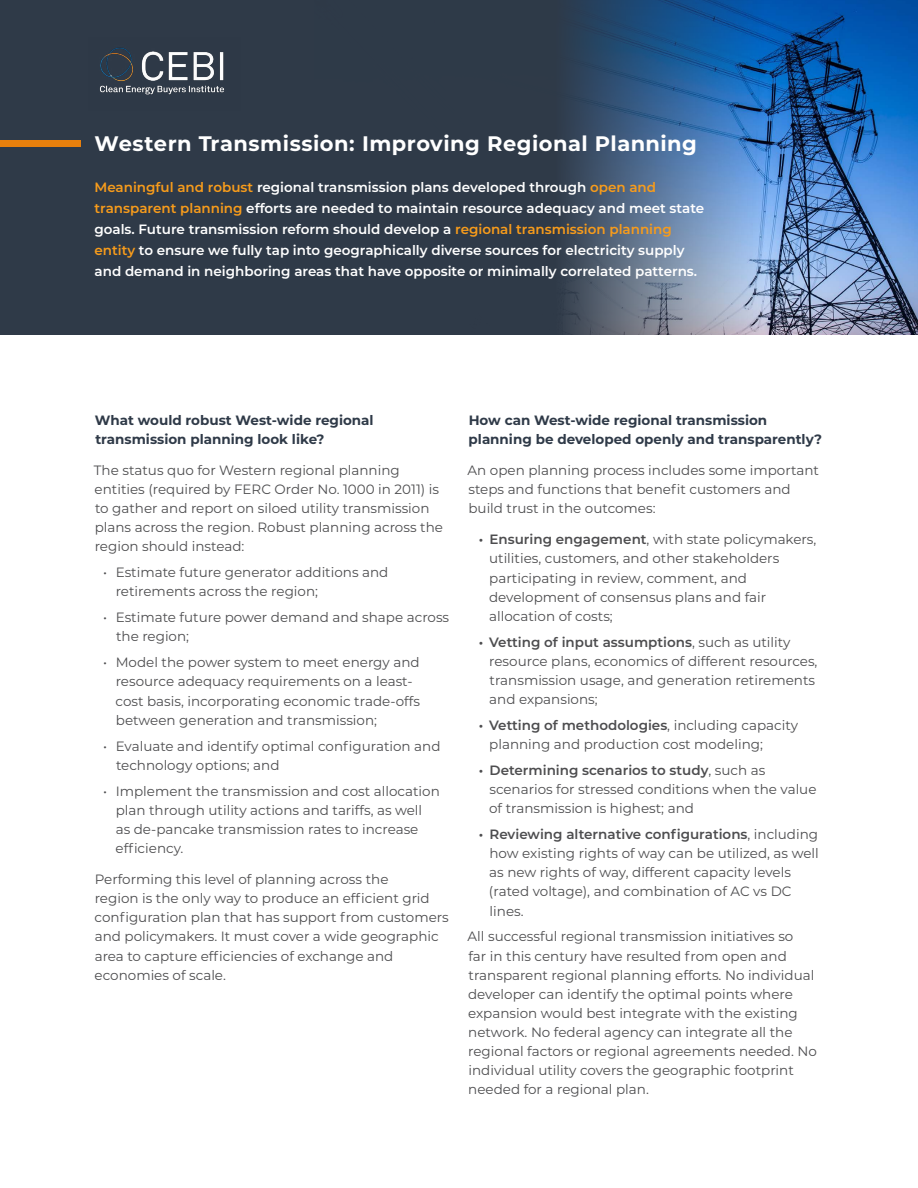
<style>
.page{position:relative;width:918px;height:1188px;background:#fff}
.page>*{position:absolute;margin:0;border:0;box-sizing:border-box;transform-origin:0 0}
.t1{font:700 21px "Montserrat";letter-spacing:.02em;color:#fff}
.t2{font:13.5px/19.2px "Montserrat";color:#4d4d4f}
.t3{font:600 13.5px/21px "Montserrat";color:#fff}
.t4{font:700 13.5px/19.2px "Montserrat";color:#2f3a48}
.s1{color:#f89c1b}
.s2{font-weight:600}
</style>
<div class="page">
<div style="left:0;top:0;width:918px;height:335px;background:#2f3a48"></div>
<div style="left:0;top:140px;width:81px;height:7px;background:#e8800d"></div>
<img style="left:100px;top:47px;width:124px;height:48px">
<img style="left:566px;top:0;width:352px;height:335px">
<p class="t1" style="left:94px;top:128px;width:604px">Western Transmission: Improving Regional Planning</p>
<p class="t3" style="left:94px;top:176px;width:611px"><span class="s1">Meaningful and robust</span> regional transmission plans developed through <span class="s1">open and transparent planning</span> efforts are needed to maintain resource adequacy and meet state goals. Future transmission reform should develop a <span class="s1">regional transmission planning entity</span> to ensure we fully tap into geographically diverse sources for electricity supply and demand in neighboring areas that have opposite or minimally correlated patterns.</p>
<p class="t4" style="left:95px;top:410px;width:280px">What would robust West-wide regional transmission planning look like?</p>
<p class="t2" style="left:94px;top:460px;width:351px">The status quo for Western regional planning entities (required by FERC Order No. 1000 in 2011) is to gather and report on siloed utility transmission plans across the region. Robust planning across the region should instead:</p>
<p class="t2" style="left:116px;top:562px;width:274px;text-indent:-13px">• Estimate future generator additions and retirements across the region;</p>
<p class="t2" style="left:116px;top:607px;width:335px;text-indent:-13px">• Estimate future power demand and shape across the region;</p>
<p class="t2" style="left:116px;top:652px;width:306px;text-indent:-13px">• Model the power system to meet energy and resource adequacy requirements on a least&shy;cost basis, incorporating economic trade-offs between generation and transmission;</p>
<p class="t2" style="left:116px;top:736px;width:326px;text-indent:-13px">• Evaluate and identify optimal configuration and technology options; and</p>
<p class="t2" style="left:116px;top:781px;width:326px;text-indent:-13px">• Implement the transmission and cost allocation plan through utility actions and tariffs, as well as de-pancake transmission rates to increase efficiency.</p>
<p class="t2" style="left:95px;top:869px;width:356px">Performing this level of planning across the<br>region is the only way to produce an efficient grid configuration plan that has support from customers and policymakers. It must cover a wide geographic area to capture efficiencies of exchange and economies of scale.</p>
<p class="t4" style="left:469px;top:410px;width:355px">How can West-wide regional transmission planning be developed openly and transparently?</p>
<p class="t2" style="left:468px;top:460px;width:353px">An open planning process includes some important steps and functions that benefit customers and build trust in the outcomes:</p>
<p class="t2" style="left:489px;top:529px;width:329px;text-indent:-10px"><span class="s2">• Ensuring engagement</span>, with state policymakers, utilities, customers, and other stakeholders participating in review, comment, and development of consensus plans and fair allocation of costs;</p>
<p class="t2" style="left:489px;top:632px;width:330px;text-indent:-10px"><span class="s2">• Vetting of input assumptions</span>, such as utility resource plans, economics of different resources, transmission usage, and generation retirements and expansions;</p>
<p class="t2" style="left:489px;top:715px;width:310px;text-indent:-10px"><span class="s2">• Vetting of methodologies</span>, including capacity planning and production cost modeling;</p>
<p class="t2" style="left:489px;top:760px;width:329px;text-indent:-10px"><span class="s2">• Determining scenarios to study</span>, such as scenarios for stressed conditions when the value of transmission is highest; and</p>
<p class="t2" style="left:489px;top:824px;width:331px;text-indent:-10px"><span class="s2">• Reviewing alternative configurations</span>, including how existing rights of way can be utilized, as well as new rights of way, different capacity levels (rated voltage), and combination of AC vs DC lines.</p>
<p class="t2" style="left:468px;top:927px;width:351px">All successful regional transmission initiatives so<br>far in this century have resulted from open and transparent regional planning efforts. No individual developer can identify the optimal points where expansion would best integrate with the existing network. No federal agency can integrate all the regional factors or regional agreements needed. No individual utility covers the geographic footprint needed for a regional plan.</p>
</div>
